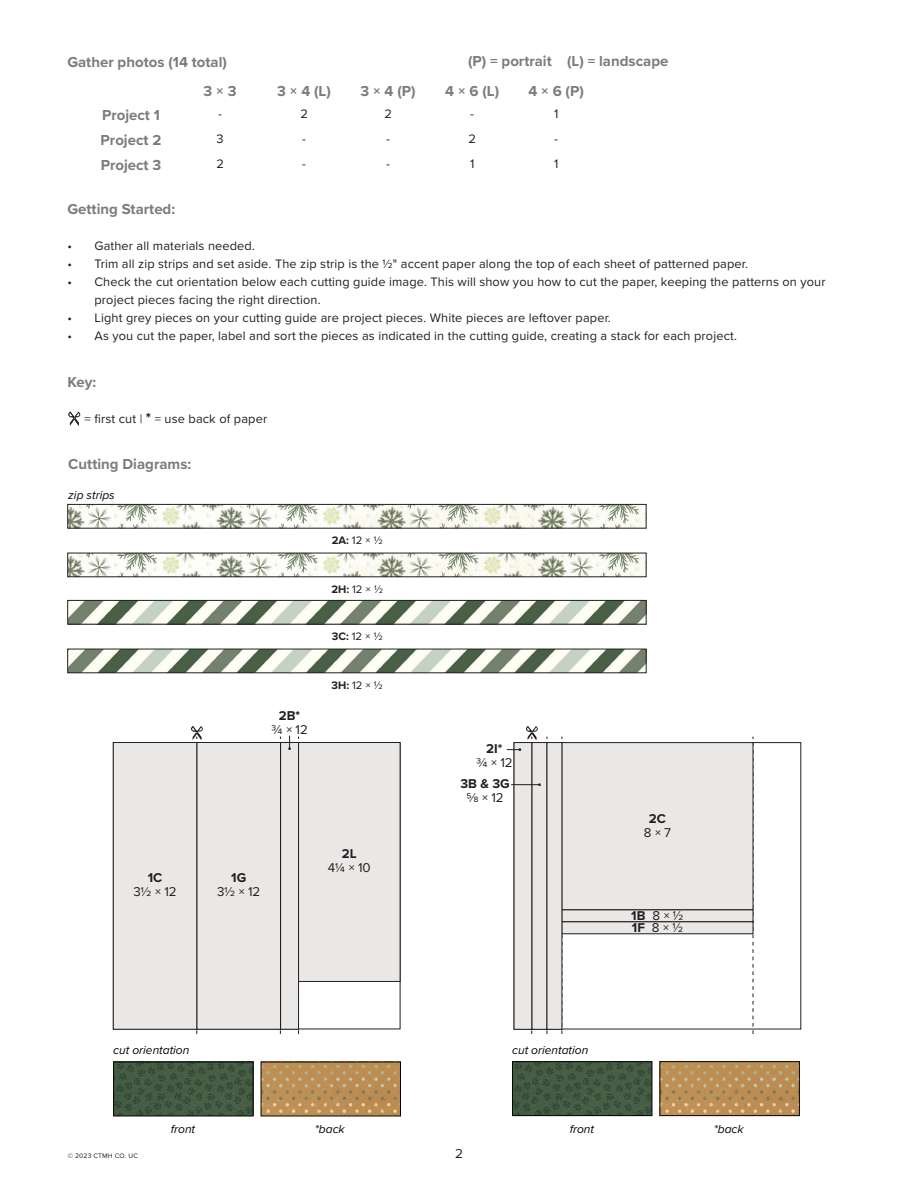
<style>
.page{position:relative;width:918px;height:1188px;background:#fff}
.page>*{position:absolute;margin:0;border:0;box-sizing:border-box;transform-origin:0 0}
.pattern_name{font:700 15px "Proxima Nova";color:#7b7c81}
.t1{font:13.5px "Proxima Nova";color:#231f20}
.t2{font:13.2px/14.1px "Proxima Nova";color:#231f20;text-align:center}
.t3{font:700 13.2px/14.1px "Proxima Nova";color:#231f20;text-align:center}
.t4{font:12.75px/18px "Proxima Nova";letter-spacing:.01em;color:#231f20}
.t5{font:italic 12px "Proxima Nova";color:#040503}
.t6{font:11.25px "Proxima Nova";color:#231f20}
.t7{font:6.75px "Proxima Nova";letter-spacing:.025em;color:#231f20}
.s1{font-weight:700;font-size:15px}
.s2{font-weight:700}
.s3{font-weight:400}
</style>
<div class="page">
<svg style="left:191px;top:726px;width:12px;height:308px"></svg>
<svg style="left:299px;top:742px;width:102px;height:287px"></svg>
<div style="left:113px;top:742px;width:84px;height:287px;background:#eae8e6"></div>
<div style="left:113px;top:742px;width:84px;height:288px;border:1px solid #231f20"></div>
<div style="left:197px;top:742px;width:84px;height:287px;background:#eae8e6"></div>
<div style="left:299px;top:742px;width:101px;height:239px;background:#eae8e6"></div>
<div style="left:298px;top:742px;width:102px;height:240px;border:1px solid #231f20"></div>
<div style="left:281px;top:742px;width:18px;height:287px;background:#eae8e6"></div>
<div style="left:280px;top:742px;width:19px;height:288px;border:1px solid #231f20"></div>
<svg style="left:288px;top:736px;width:3px;height:14px"></svg>
<svg style="left:562px;top:742px;width:239px;height:288px"></svg>
<div style="left:562px;top:743px;width:191px;height:167px;background:#eae8e6"></div>
<div style="left:561px;top:742px;width:192px;height:168px;border:1px solid #231f20"></div>
<div style="left:562px;top:910px;width:191px;height:12px;background:#eae8e6"></div>
<div style="left:562px;top:922px;width:191px;height:12px;background:#eae8e6"></div>
<div style="left:561px;top:921px;width:192px;height:13px;border:1px solid #231f20"></div>
<div style="left:532px;top:743px;width:15px;height:286px;background:#eae8e6"></div>
<div style="left:532px;top:742px;width:15px;height:288px;border:1px solid #231f20"></div>
<div style="left:547px;top:743px;width:15px;height:286px;background:#eae8e6"></div>
<svg style="left:507px;top:726px;width:34px;height:308px"></svg>
<svg style="left:68px;top:412px;width:13px;height:14px"></svg>
<img style="left:70px;top:506px;width:574px;height:20px">
<div style="left:68px;top:504px;width:578px;height:24px;border:1px solid #231f20"></div>
<img style="left:70px;top:555px;width:574px;height:20px">
<img style="left:263px;top:1064px;width:136px;height:50px">
<img style="left:115px;top:1064px;width:136px;height:50px">
<div style="left:113px;top:1062px;width:140px;height:54px;border:1px solid #040503"></div>
<img style="left:70px;top:602px;width:574px;height:20px">
<div style="left:68px;top:600px;width:578px;height:24px;border:1px solid #231f20"></div>
<img style="left:70px;top:651px;width:574px;height:20px">
<div style="left:68px;top:649px;width:578px;height:24px;border:1px solid #231f20"></div>
<img style="left:662px;top:1063px;width:136px;height:51px">
<div style="left:660px;top:1061px;width:140px;height:55px;border:1px solid #040503"></div>
<img style="left:514px;top:1063px;width:136px;height:51px">
<div style="left:512px;top:1061px;width:140px;height:55px;border:1px solid #040503"></div>
<p class="pattern_name" style="left:67px;top:51px;width:161px">Gather photos (14 total)</p>
<p class="pattern_name" style="left:468px;top:50px;width:202px">(P) = portrait (L) = landscape</p>
<p class="pattern_name" style="left:204px;top:79px;width:34px">3 × 3</p>
<p class="pattern_name" style="left:277px;top:79px;width:55px">3 × 4 (L)</p>
<p class="pattern_name" style="left:361px;top:79px;width:57px">3 × 4 (P)</p>
<p class="pattern_name" style="left:445px;top:79px;width:55px">4 × 6 (L)</p>
<p class="pattern_name" style="left:528px;top:79px;width:57px">4 × 6 (P)</p>
<p class="pattern_name" style="left:102px;top:103px;width:60px">Project 1</p>
<p class="t4" style="left:218px;top:104px;width:5px">-</p>
<p class="t4" style="left:300px;top:104px;width:9px">2</p>
<p class="t4" style="left:384px;top:104px;width:9px">2</p>
<p class="t4" style="left:470px;top:104px;width:5px">-</p>
<p class="t4" style="left:554px;top:104px;width:6px">1</p>
<p class="pattern_name" style="left:101px;top:129px;width:62px">Project 2</p>
<p class="t4" style="left:217px;top:129px;width:9px">3</p>
<p class="t4" style="left:302px;top:129px;width:5px">-</p>
<p class="t4" style="left:386px;top:129px;width:5px">-</p>
<p class="t4" style="left:468px;top:129px;width:9px">2</p>
<p class="t4" style="left:554px;top:129px;width:5px">-</p>
<p class="pattern_name" style="left:101px;top:154px;width:62px">Project 3</p>
<p class="t4" style="left:216px;top:155px;width:9px">2</p>
<p class="t4" style="left:302px;top:155px;width:5px">-</p>
<p class="t4" style="left:386px;top:155px;width:5px">-</p>
<p class="t4" style="left:470px;top:155px;width:6px">1</p>
<p class="t4" style="left:554px;top:155px;width:6px">1</p>
<p class="pattern_name" style="left:68px;top:197px;width:109px">Getting Started:</p>
<p class="t4" style="left:68px;top:236px;width:189px">• Gather all materials needed.</p>
<p class="t4" style="left:68px;top:254px;width:682px">• Trim all zip strips and set aside. The zip strip is the ½" accent paper along the top of each sheet of patterned paper.</p>
<p class="t4" style="left:94px;top:272px;width:733px;text-indent:-27px">• Check the cut orientation below each cutting guide image. This will show you how to cut the paper, keeping the patterns on your project pieces facing the right direction.</p>
<p class="t4" style="left:68px;top:308px;width:545px">• Light grey pieces on your cutting guide are project pieces. White pieces are leftover paper.</p>
<p class="t4" style="left:68px;top:326px;width:671px">• As you cut the paper, label and sort the pieces as indicated in the cutting guide, creating a stack for each project.</p>
<p class="pattern_name" style="left:68px;top:371px;width:30px">Key:</p>
<p class="t4" style="left:85px;top:410px;width:184px">= first cut | <span class="s1">*</span> = use back of paper</p>
<p class="pattern_name" style="left:68px;top:453px;width:124px">Cutting Diagrams:</p>
<p class="t5" style="left:68px;top:486px;width:48px">zip strips</p>
<p class="t2" style="left:271px;top:708px;width:38px"><span class="s2">2B*<br></span>¾ ×12</p>
<p class="t6" style="left:332px;top:532px;width:52px"><span class="s2">2A:</span> 12 × ½</p>
<p class="t6" style="left:331px;top:580px;width:53px"><span class="s2">2H:</span> 12 × ½</p>
<p class="t6" style="left:332px;top:628px;width:52px"><span class="s2">3C:</span> 12 × ½</p>
<p class="t6" style="left:332px;top:676px;width:53px"><span class="s2">3H:</span> 12 × ½</p>
<p class="t2" style="left:134px;top:870px;width:45px"><span class="s2">1C<br></span>3½ × 12</p>
<p class="t2" style="left:217px;top:870px;width:45px"><span class="s2">1G<br></span>3½ × 12</p>
<p class="t2" style="left:328px;top:846px;width:44px"><span class="s2">2L<br></span>4¼ × 10</p>
<p class="t5" style="left:113px;top:1041px;width:78px">cut orientation</p>
<p class="t7" style="left:68px;top:1151px;width:72px">© 2023 CTMH CO. UC</p>
<p class="t5" style="left:171px;top:1120px;width:26px">front</p>
<p class="t5" style="left:315px;top:1120px;width:31px">*back</p>
<p class="t2" style="left:476px;top:741px;width:38px"><span class="s2">2I*<br></span>¾ ×12</p>
<p class="t3" style="left:460px;top:776px;width:51px">3B &amp; 3G <span class="s3">⅝ ×12</span></p>
<p class="t2" style="left:644px;top:811px;width:29px"><span class="s2">2C<br></span>8 ×7</p>
<p class="t2" style="left:631px;top:909px;width:54px;line-height:12px;text-align:left"><span class="s2">1B</span> 8 ×½<br><span class="s2">1F</span> 8 ×½</p>
<p class="t5" style="left:512px;top:1041px;width:78px">cut orientation</p>
<p class="t1" style="left:455px;top:1144px;width:9px">2</p>
<p class="t5" style="left:570px;top:1120px;width:26px">front</p>
<p class="t5" style="left:714px;top:1120px;width:31px">*back</p>
</div>
